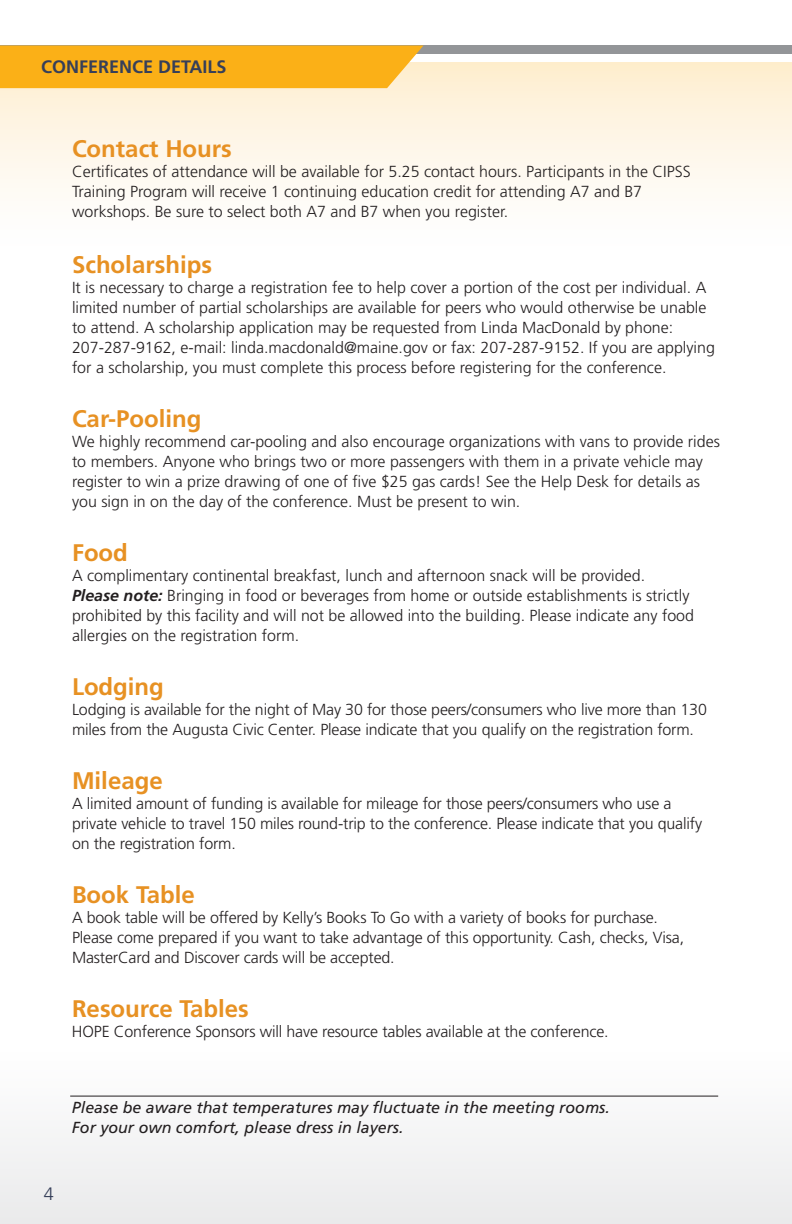
<style>
.page{position:relative;width:792px;height:1224px;background:#fff}
.page>*{position:absolute;margin:0;border:0;box-sizing:border-box;transform-origin:0 0}
.t1{font:700 24px "Frutiger LT Std";color:#e79123}
.t2{font:700 18px "Frutiger LT Std";color:#363f59}
.t3{font:300 18px "Frutiger LT Std";color:#363f59}
.t4{font:300 16px/20px "Frutiger LT Std";color:#231f20}
.t5{font:italic 16px/20px "Frutiger LT Std";color:#231f20}
.s1{font-weight:700;font-style:italic}
</style>
<div class="page">
<div style="left:0;top:62px;width:792px;height:185px;background:linear-gradient(to bottom,#feeed0,#feffff)"></div>
<div style="left:0;top:46px;width:792px;height:8px;background:#939598"></div>
<div style="left:0;top:1048px;width:792px;height:176px;background:#f4f5f5"></div>
<div style="left:0;top:46px;width:424px;height:42px;background:#fbb017"></div>
<hr style="left:70px;top:1096px;width:648px;height:1px;background:#231f20">
<p class="t2" style="left:41px;top:57px;width:187px">CONFERENCE DETAILS</p>
<h1 class="t1" style="left:72px;top:135px;width:161px">Contact Hours</h1>
<p class="t4" style="left:72px;top:162px;width:620px">Certificates of attendance will be available for 5.25 contact hours. Participants in the CIPSS<br>Training Program will receive 1 continuing education credit for attending A7 and B7 workshops. Be sure to select both A7 and B7 when you register.</p>
<h1 class="t1" style="left:72px;top:251px;width:141px">Scholarships</h1>
<p class="t4" style="left:72px;top:278px;width:644px">It is necessary to charge a registration fee to help cover a portion of the cost per individual. A limited number of partial scholarships are available for peers who would otherwise be unable to attend. A scholarship application may be requested from Linda MacDonald by phone:<br>207-287-9162, e-mail: linda.macdonald@maine.gov or fax: 207-287-9152. If you are applying for a scholarship, you must complete this process before registering for the conference.</p>
<h1 class="t1" style="left:72px;top:405px;width:131px">Car-Pooling</h1>
<p class="t4" style="left:72px;top:432px;width:649px">We highly recommend car-pooling and also encourage organizations with vans to provide rides to members. Anyone who brings two or more passengers with them in a private vehicle may register to win a prize drawing of one of five $25 gas cards! See the Help Desk for details as you sign in on the day of the conference. Must be present to win.</p>
<h1 class="t1" style="left:72px;top:539px;width:57px">Food</h1>
<p class="t4" style="left:72px;top:566px;width:624px">A complimentary continental breakfast, lunch and afternoon snack will be provided.<br><span class="s1">Please note:</span> Bringing in food or beverages from home or outside establishments is strictly prohibited by this facility and will not be allowed into the building. Please indicate any food allergies on the registration form.</p>
<h1 class="t1" style="left:72px;top:673px;width:93px">Lodging</h1>
<p class="t4" style="left:72px;top:700px;width:636px">Lodging is available for the night of May 30 for those peers/consumers who live more than 130 miles from the Augusta Civic Center. Please indicate that you qualify on the registration form.</p>
<h1 class="t1" style="left:72px;top:767px;width:92px">Mileage</h1>
<p class="t4" style="left:72px;top:794px;width:632px">A limited amount of funding is available for mileage for those peers/consumers who use a private vehicle to travel 150 miles round-trip to the conference. Please indicate that you qualify on the registration form.</p>
<h1 class="t1" style="left:72px;top:881px;width:124px">Book Table</h1>
<p class="t4" style="left:72px;top:908px;width:614px">A book table will be offered by Kelly’s Books To Go with a variety of books for purchase.<br>Please come prepared if you want to take advantage of this opportunity. Cash, checks, Visa,<br>MasterCard and Discover cards will be accepted.</p>
<h1 class="t1" style="left:72px;top:995px;width:178px">Resource Tables</h1>
<p class="t4" style="left:72px;top:1022px;width:538px">HOPE Conference Sponsors will have resource tables available at the conference.</p>
<p class="t5" style="left:72px;top:1098px;width:539px">Please be aware that temperatures may fluctuate in the meeting rooms.<br>For your own comfort, please dress in layers.</p>
<p class="t3" style="left:44px;top:1183px;width:12px">4</p>
</div>
